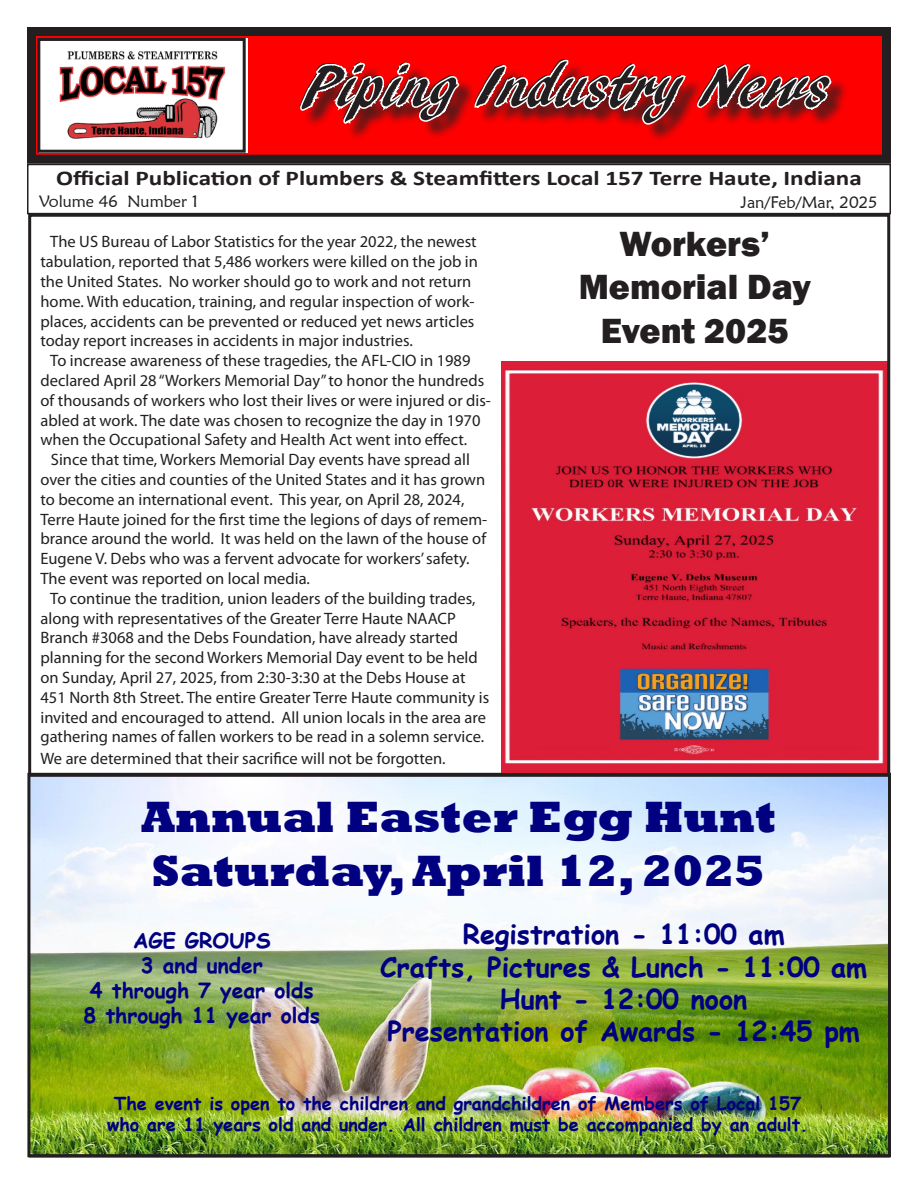
<style>
.page{position:relative;width:918px;height:1188px;background:#fff}
.page>*{position:absolute;margin:0;border:0;box-sizing:border-box;transform-origin:0 0}
.t1{font:60px "ARBLANCA";color:#231f20}
.t2{font:800 45px "Rockwell";color:#000080}
.t3{font:800 36px "Franklin Gothic";color:#231f20}
.t4{font:700 27px "Comic Sans MS";color:#000080}
.t5{font:700 21px "Calibri";color:#231f20;scale:1.2 1}
.t6{font:700 21px "Comic Sans MS";color:#000080}
.t7{font:700 18px "Comic Sans MS";color:#000080}
.t8{font:16.5px/19.8px "Myriad Pro";color:#231f20}
.t9{font:16.5px "Maiandra GD";color:#231f20}
</style>
<div class="page">
<img style="left:31px;top:778px;width:856px;height:375px">
<div style="left:27px;top:164px;width:864px;height:50px;border:2px solid #231f20"></div>
<div style="left:32px;top:32px;width:854px;height:127px;background:#f00"></div>
<div style="left:27px;top:27px;width:864px;height:137px;border:9px solid #231f20"></div>
<img style="left:41px;top:39px;width:206px;height:113px">
<div style="left:37px;top:38px;width:209px;height:115px;border:3px solid #231f20"></div>
<div style="left:303px;top:63px;width:546px;height:80px;background:#231f20;opacity:.75"></div>
<svg style="left:300px;top:62px;width:161px;height:76px"></svg>
<svg style="left:473px;top:27px;width:215px;height:100px"></svg>
<svg style="left:695px;top:27px;width:188px;height:91px"></svg>
<img style="left:502px;top:362px;width:384px;height:411px">
<div style="left:28px;top:214px;width:862px;height:563px;border:3px solid #231f20"></div>
<p class="t1" style="left:304px;top:53px;width:526px">Piping Industry News</p>
<p class="t5" style="left:56px;top:164px;width:673px">Official Publication of Plumbers &amp; Steamfitters Local 157 Terre Haute, Indiana</p>
<p class="t9" style="left:39px;top:191px;width:161px">Volume 46 Number 1</p>
<p class="t9" style="left:741px;top:192px;width:138px">Jan/Feb/Mar, 2025</p>
<p class="t8" style="left:40px;top:232px;width:439px;text-indent:10px">The US Bureau of Labor Statistics for the year 2022, the newest tabulation, reported that 5,486 workers were killed on the job in the United States. No worker should go to work and not return home. With education, training, and regular inspection of work&shy;places, accidents can be prevented or reduced yet news articles today report increases in accidents in major industries.</p>
<p class="t8" style="left:40px;top:350px;width:452px;text-indent:10px">To increase awareness of these tragedies, the AFL-CIO in 1989 declared April 28 “Workers Memorial Day” to honor the hundreds of thousands of workers who lost their lives or were injured or dis&shy;abled at work. The date was chosen to recognize the day in 1970 when the Occupational Safety and Health Act went into effect.</p>
<p class="t8" style="left:40px;top:449px;width:448px;text-indent:10px">Since that time, Workers Memorial Day events have spread all over the cities and counties of the United States and it has grown to become an international event. This year, on April 28, 2024, Terre Haute joined for the first time the legions of days of remem&shy;brance around the world. It was held on the lawn of the house of Eugene V. Debs who was a fervent advocate for workers’ safety.<br>The event was reported on local media.</p>
<p class="t8" style="left:40px;top:588px;width:450px;text-indent:10px">To continue the tradition, union leaders of the building trades, along with representatives of the Greater Terre Haute NAACP Branch #3068 and the Debs Foundation, have already started planning for the second Workers Memorial Day event to be held on Sunday, April 27, 2025, from 2:30-3:30 at the Debs House at 451 North 8th Street. The entire Greater Terre Haute community is invited and encouraged to attend. All union locals in the area are gathering names of fallen workers to be read in a solemn service.</p>
<p class="t8" style="left:40px;top:748px;width:407px">We are determined that their sacrifice will not be forgotten.</p>
<p class="t3" style="left:620px;top:221px;width:152px">Workers’</p>
<p class="t3" style="left:579px;top:264px;width:234px">Memorial Day</p>
<p class="t3" style="left:601px;top:307px;width:189px">Event 2025</p>
<p class="t2" style="left:141px;top:791px;width:636px">Annual Easter Egg Hunt</p>
<p class="t2" style="left:152px;top:845px;width:615px">Saturday, April 12, 2025</p>
<p class="t6" style="left:133px;top:925px;width:139px">AGE GROUPS</p>
<p class="t6" style="left:141px;top:950px;width:124px">3 and under</p>
<p class="t6" style="left:90px;top:975px;width:225px">4 through 7 year olds</p>
<p class="t6" style="left:83px;top:1000px;width:238px">8 through 11 year olds</p>
<p class="t4" style="left:463px;top:915px;width:323px">Registration - 11:00 am</p>
<p class="t4" style="left:380px;top:947px;width:489px">Crafts, Pictures &amp; Lunch - 11:00 am</p>
<p class="t4" style="left:500px;top:979px;width:249px">Hunt - 12:00 noon</p>
<p class="t4" style="left:388px;top:1012px;width:474px">Presentation of Awards - 12:45 pm</p>
<p class="t7" style="left:114px;top:1090px;width:689px">The event is open to the children and grandchildren of Members of Local 157</p>
<p class="t7" style="left:107px;top:1111px;width:703px">who are 11 years old and under. All children must be accompanied by an adult.</p>
</div>
